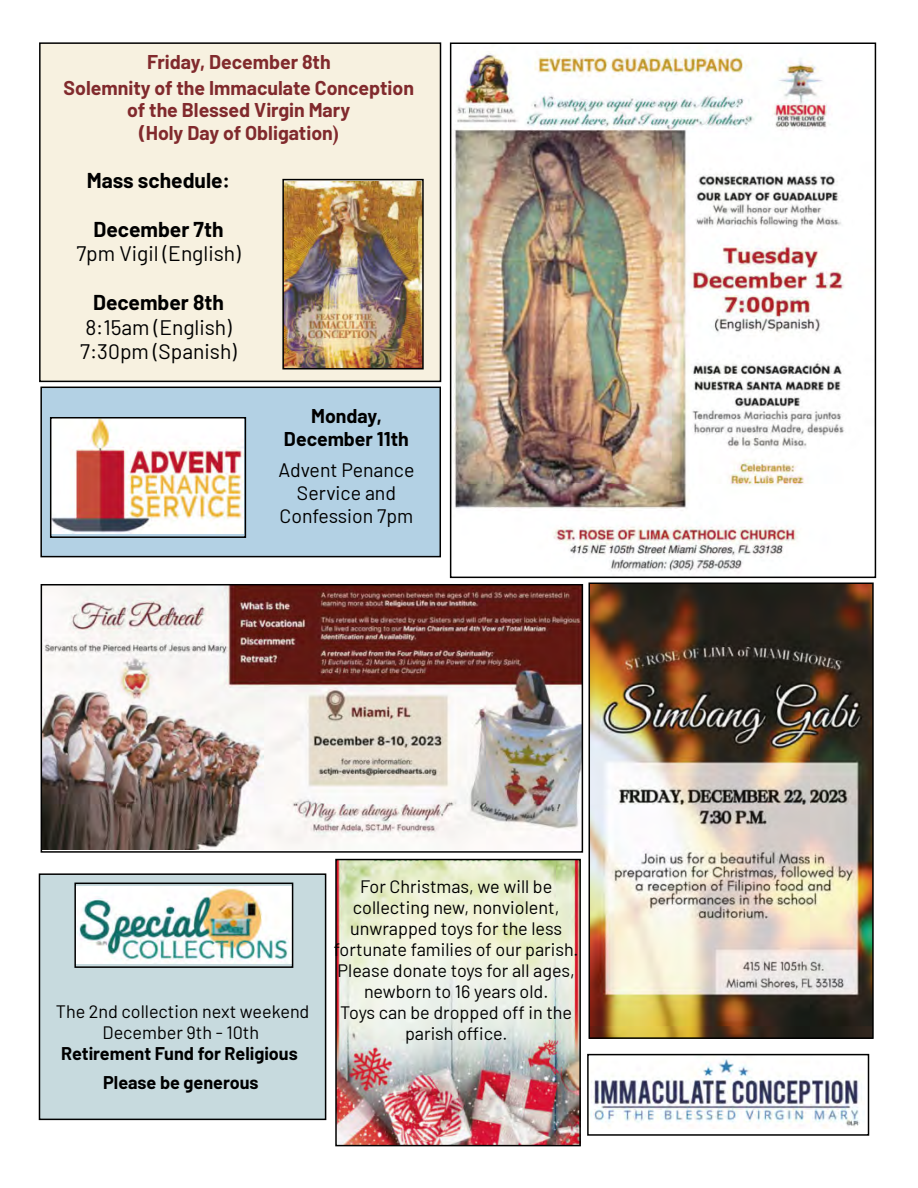
<style>
.page{position:relative;width:918px;height:1188px;background:#fff}
.page>*{position:absolute;margin:0;border:0;box-sizing:border-box;transform-origin:0 0}
.Barlow{font:21px "Vxjkqj Barlow";color:#000}
.Barlow-2{font:700 21px "Knqpxh Barlow";color:#000}
.Barlow-3{font:700 21px "Jbqhvl Barlow";color:#000}
.My_Header{font:700 19.5px/22.8px "Knqpxh Barlow";color:#812a2d;text-align:center}
.Barlow-4{font:19.5px/22.8px "Vxjkqj Barlow";color:#000;text-align:center}
.Barlow-5{font:700 19.5px "Jbqhvl Barlow";color:#000}
.Barlow-6{font:700 19.5px "Knqpxh Barlow";color:#000}
.Barlow-7{font:18px/21px "Vxjkqj Barlow";color:#000;text-align:center}
.Barlow-8{font:700 18px "Knqpxh Barlow";color:#000}
.s1{font-family:"Lora"}
</style>
<div class="page">
<img style="left:338px;top:862px;width:240px;height:281px">
<div style="left:335px;top:859px;width:246px;height:287px;border:2px solid #000"></div>
<div style="left:39px;top:874px;width:287px;height:245px;background:#c7dade"></div>
<div style="left:39px;top:873px;width:287px;height:247px;border:2px solid #000"></div>
<div style="left:41px;top:387px;width:399px;height:170px;background:#b3d1e4"></div>
<div style="left:40px;top:387px;width:401px;height:170px;border:2px solid #000"></div>
<div style="left:40px;top:43px;width:401px;height:338px;background:#f7f1e0"></div>
<div style="left:39px;top:42px;width:402px;height:340px;border:2px solid #000"></div>
<img style="left:453px;top:53px;width:392px;height:518px">
<div style="left:450px;top:43px;width:426px;height:535px;border:2px solid #000"></div>
<img style="left:285px;top:182px;width:136px;height:184px">
<div style="left:282px;top:179px;width:142px;height:190px;border:2px solid #000"></div>
<img style="left:53px;top:420px;width:190px;height:114px">
<div style="left:50px;top:417px;width:196px;height:121px;border:2px solid #000"></div>
<img style="left:77px;top:886px;width:213px;height:78px">
<div style="left:74px;top:883px;width:219px;height:85px;border:2px solid #000"></div>
<img style="left:44px;top:587px;width:536px;height:263px">
<div style="left:41px;top:584px;width:542px;height:269px;border:2px solid #000"></div>
<img style="left:592px;top:586px;width:279px;height:450px">
<div style="left:589px;top:583px;width:285px;height:456px;border:2px solid #000"></div>
<img style="left:591px;top:1058px;width:269px;height:70px">
<div style="left:587px;top:1054px;width:282px;height:82px;border:2px solid #000"></div>
<p class="My_Header" style="left:147px;top:49px;width:185px">Friday, December 8th</p>
<p class="My_Header" style="left:64px;top:75px;width:352px">Solemnity of the Immaculate Conception of the Blessed Virgin Mary</p>
<p class="My_Header" style="left:139px;top:120px;width:201px">(Holy Day of Obligation<span class="s1">)</span></p>
<p class="Barlow-3" style="left:87px;top:165px;width:145px">Mass schedule:</p>
<p class="Barlow-2" style="left:94px;top:214px;width:131px">December 7th</p>
<p class="Barlow" style="left:76px;top:239px;width:166px">7pm Vigil (English)</p>
<p class="Barlow-2" style="left:93px;top:287px;width:132px">December 8th</p>
<p class="Barlow" style="left:85px;top:312px;width:148px">8:15am (English)</p>
<p class="Barlow" style="left:80px;top:337px;width:158px">7:30pm (Spanish)</p>
<p class="Barlow-6" style="left:311px;top:402px;width:72px">Monday,</p>
<p class="Barlow-5" style="left:284px;top:424px;width:126px">December 11th</p>
<p class="Barlow-4" style="left:278px;top:458px;width:137px">Advent Penance<br>Service and<br>Confession 7pm</p>
<p class="Barlow-7" style="left:56px;top:1000px;width:255px">The 2nd collection next weekend<br>December 9th - 10th</p>
<p class="Barlow-8" style="left:61px;top:1040px;width:238px">Retirement Fund for Religious</p>
<p class="Barlow-8" style="left:103px;top:1069px;width:157px">Please be generous</p>
<p class="Barlow-7" style="left:334px;top:875px;width:246px">For Christmas, we will be collecting new, nonviolent, unwrapped toys for the less fortunate families of our parish.<br>Please donate toys for all ages, newborn to 16 years old.</p>
<p class="Barlow-7" style="left:340px;top:1001px;width:233px">Toys can be dropped off in the parish office.</p>
</div>
